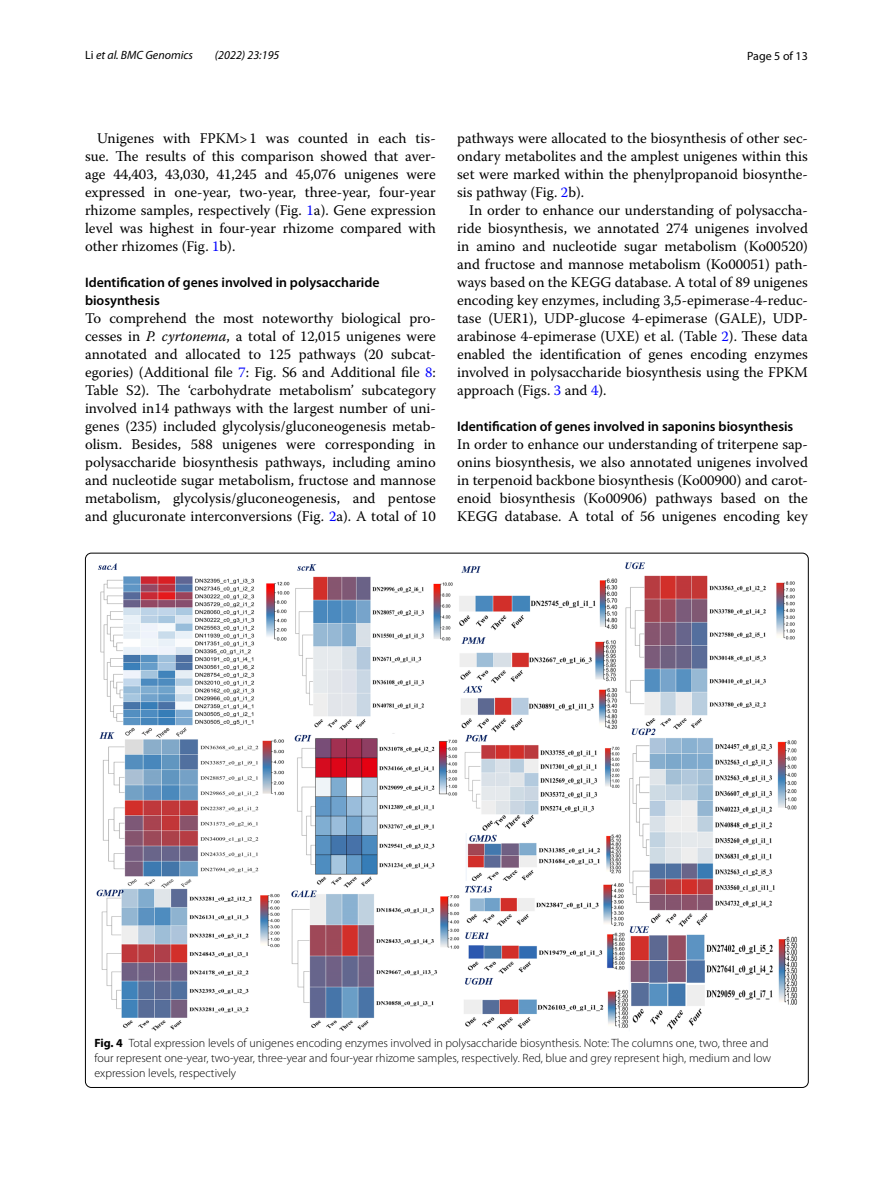
<style>
.page{position:relative;width:893px;height:1187px;background:#fff}
.page>*{position:absolute;margin:0;border:0;box-sizing:border-box;transform-origin:0 0}
.t1{font:14.7px/18px "Warnock Pro";color:#000;text-align:justify}
.t2{font:600 13.8px/18px "Myriad Pro";color:#000}
.t3{font:300 12px/15px "Myriad Pro";color:#000}
.t4{font:italic 12px "Myriad Pro";color:#000}
.t5{font:12px "Myriad Pro";color:#000}
.s1{font-style:normal}
.s2{color:#00f}
.s3{font-style:italic}
.s4{font-weight:700}
</style>
<div class="page">
<img style="left:97px;top:562px;width:700px;height:469px">
<p class="t4" style="left:85px;top:48px;width:109px"><span class="s1">Li</span> et al. BMC Genomics</p>
<p class="t4" style="left:215px;top:48px;width:66px">(2022) 23:195</p>
<p class="t5" style="left:747px;top:48px;width:62px">Page 5 of 13</p>
<p class="t1" style="left:85px;top:128px;width:352px;text-indent:12px">Unigenes with FPKM&gt;1 was counted in each tis&shy;sue. The results of this comparison showed that aver&shy;age 44,403, 43,030, 41,245 and 45,076 unigenes were expressed in one-year, two-year, three-year, four-year rhizome samples, respectively (Fig. <span class="s2">1</span>a). Gene expression level was highest in four-year rhizome compared with other rhizomes (Fig. <span class="s2">1</span>b).</p>
<p class="t2" style="left:85px;top:273px;width:296px">Identification of genes involved in polysaccharide biosynthesis</p>
<p class="t1" style="left:85px;top:308px;width:352px">To comprehend the most noteworthy biological pro&shy;cesses in <span class="s3">P. cyrtonema</span>, a total of 12,015 unigenes were annotated and allocated to 125 pathways (20 subcat&shy;egories) (Additional file <span class="s2">7</span>: Fig. S6 and Additional file <span class="s2">8</span>:<br>Table S2). The ‘carbohydrate metabolism’ subcategory involved in14 pathways with the largest number of uni&shy;genes (235) included glycolysis/gluconeogenesis metab&shy;olism. Besides, 588 unigenes were corresponding in polysaccharide biosynthesis pathways, including amino and nucleotide sugar metabolism, fructose and mannose metabolism, glycolysis/gluconeogenesis, and pentose and glucuronate interconversions (Fig. <span class="s2">2</span>a). A total of 10</p>
<p class="t1" style="left:457px;top:128px;width:352px">pathways were allocated to the biosynthesis of other sec&shy;ondary metabolites and the amplest unigenes within this set were marked within the phenylpropanoid biosynthe&shy;sis pathway (Fig. <span class="s2">2</span>b).</p>
<p class="t1" style="left:457px;top:200px;width:352px;text-indent:12px">In order to enhance our understanding of polysaccha&shy;ride biosynthesis, we annotated 274 unigenes involved in amino and nucleotide sugar metabolism (Ko00520) and fructose and mannose metabolism (Ko00051) path&shy;ways based on the KEGG database. A total of 89 unigenes encoding key enzymes, including 3,5-epimerase-4-reduc&shy;tase (UER1), UDP-glucose 4-epimerase (GALE), UDP&shy;arabinose 4-epimerase (UXE) et al. (Table <span class="s2">2</span>). These data enabled the identification of genes encoding enzymes involved in polysaccharide biosynthesis using the FPKM approach (Figs. <span class="s2">3</span> and <span class="s2">4</span>).</p>
<p class="t2" style="left:457px;top:417px;width:338px">Identification of genes involved in saponins biosynthesis</p>
<p class="t1" style="left:457px;top:434px;width:352px">In order to enhance our understanding of triterpene sap&shy;onins biosynthesis, we also annotated unigenes involved in terpenoid backbone biosynthesis (Ko00900) and carot&shy;enoid biosynthesis (Ko00906) pathways based on the KEGG database. A total of 56 unigenes encoding key</p>
<p class="t3" style="left:94px;top:1035px;width:678px"><span class="s4">Fig. 4</span> Total expression levels of unigenes encoding enzymes involved in polysaccharide biosynthesis. Note: The columns one, two, three and four represent one-year, two-year, three-year and four-year rhizome samples, respectively. Red, blue and grey represent high, medium and low expression levels, respectively</p>
</div>
